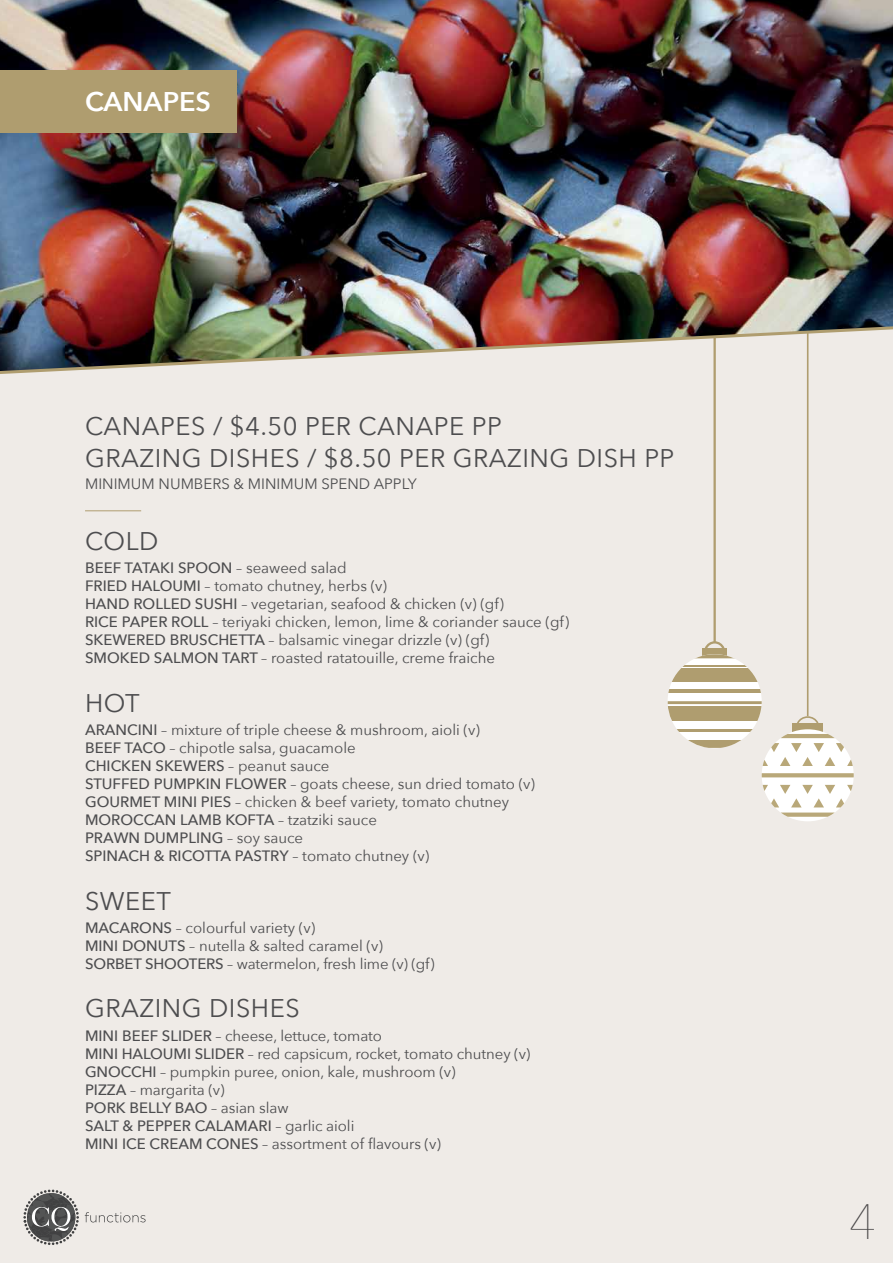
<style>
.page{position:relative;width:893px;height:1263px;background:#fff}
.page>*{position:absolute;margin:0;border:0;box-sizing:border-box;transform-origin:0 0}
.t1{font:200 49.5px "Avenir Next";color:#4d4d4f}
.t2{font:600 27px "Avenir Next";color:#fff}
.t3{font:25.5px/31.5px "Avenir Next";letter-spacing:.02em;color:#4d4d4f}
.t4{font:15px/18px "Avenir Next";color:#4d4d4f}
.s1{font-weight:500}
</style>
<div class="page">
<div style="left:0;top:310px;width:893px;height:953px;background:#efebe7"></div>
<hr style="left:713px;top:221px;width:3px;height:421px;background:#af9d6f">
<div style="left:668px;top:654px;width:94px;height:94px;background:#fff;border-radius:50%"></div>
<svg style="left:696px;top:640px;width:37px;height:18px"></svg>
<svg style="left:672px;top:668px;width:86px;height:14px"></svg>
<hr style="left:668px;top:689px;width:94px;height:3px;background:#af9d6f">
<div style="left:668px;top:706px;width:94px;height:11px;background:#af9d6f"></div>
<hr style="left:668px;top:729px;width:94px;height:3px;background:#af9d6f">
<svg style="left:668px;top:701px;width:94px;height:3px"></svg>
<hr style="left:668px;top:719px;width:94px;height:2px;background:#af9d6f">
<hr style="left:668px;top:665px;width:94px;height:1px;background:#af9d6f">
<svg style="left:688px;top:740px;width:53px;height:8px"></svg>
<img style="left:0;top:0;width:893px;height:324px">
<hr style="left:85px;top:510px;width:56px;height:1px;background:#af9d6f">
<div style="left:0;top:70px;width:236px;height:63px;background:#af9d6f"></div>
<img style="left:0;top:324px;width:893px;height:53px">
<div style="left:793px;top:723px;width:30px;height:10px;background:#af9d6f"></div>
<hr style="left:807px;top:332px;width:1px;height:384px;background:#af9d6f">
<svg style="left:797px;top:715px;width:22px;height:8px"></svg>
<div style="left:762px;top:729px;width:92px;height:92px;background:#fff;border-radius:50%"></div>
<svg style="left:762px;top:773px;width:92px;height:4px"></svg>
<svg style="left:763px;top:734px;width:90px;height:32px"></svg>
<svg style="left:763px;top:785px;width:90px;height:32px"></svg>
<svg style="left:85px;top:1212px;width:61px;height:10px"></svg>
<svg style="left:23px;top:1189px;width:56px;height:56px"></svg>
<h2 class="t2" style="left:85px;top:78px;width:128px">CANAPES</h2>
<h3 class="t3" style="left:85px;top:410px;width:591px">CANAPES / $4.50 PER CANAPE PP<br>GRAZING DISHES / $8.50 PER GRAZING DISH PP</h3>
<p class="t4" style="left:85px;top:474px;width:333px">MINIMUM NUMBERS &amp; MINIMUM SPEND APPLY</p>
<h3 class="t3" style="left:85px;top:525px;width:75px">COLD</h3>
<p class="t4" style="left:85px;top:558px;width:486px"><span class="s1">BEEF TATAKI SPOON</span> – seaweed salad<br><span class="s1">FRIED HALOUMI</span> – tomato chutney, herbs (v)<br><span class="s1">HAND ROLLED SUSHI</span> – vegetarian, seafood &amp; chicken (v) (gf)<br><span class="s1">RICE PAPER ROLL</span> – teriyaki chicken, lemon, lime &amp; coriander sauce (gf)<br><span class="s1">SKEWERED BRUSCHETTA</span> – balsamic vinegar drizzle (v) (gf)<br><span class="s1">SMOKED SALMON TART</span> – roasted ratatouille, creme fraiche</p>
<h3 class="t3" style="left:85px;top:686px;width:56px">HOT</h3>
<p class="t4" style="left:85px;top:720px;width:452px"><span class="s1">ARANCINI</span> – mixture of triple cheese &amp; mushroom, aioli (v)<br><span class="s1">BEEF TACO</span> – chipotle salsa, guacamole<br><span class="s1">CHICKEN SKEWERS</span> – peanut sauce<br><span class="s1">STUFFED PUMPKIN FLOWER</span> – goats cheese, sun dried tomato (v)<br><span class="s1">GOURMET MINI PIES</span> – chicken &amp; beef variety, tomato chutney <span class="s1">MOROCCAN LAMB KOFTA</span> – tzatziki sauce<br><span class="s1">PRAWN DUMPLING</span> – soy sauce<br><span class="s1">SPINACH &amp; RICOTTA PASTRY</span> – tomato chutney (v)</p>
<h3 class="t3" style="left:85px;top:884px;width:87px">SWEET</h3>
<p class="t4" style="left:85px;top:918px;width:351px"><span class="s1">MACARONS</span> – colourful variety (v)<br><span class="s1">MINI DONUTS</span> – nutella &amp; salted caramel (v)<br><span class="s1">SORBET SHOOTERS</span> – watermelon, fresh lime (v) (gf)</p>
<h3 class="t3" style="left:85px;top:992px;width:216px">GRAZING DISHES</h3>
<p class="t4" style="left:85px;top:1026px;width:447px"><span class="s1">MINI BEEF SLIDER</span> – cheese, lettuce, tomato<br><span class="s1">MINI HALOUMI SLIDER</span> – red capsicum, rocket, tomato chutney (v)<br><span class="s1">GNOCCHI</span> – pumpkin puree, onion, kale, mushroom (v)<br><span class="s1">PIZZA</span> – margarita (v)<br><span class="s1">PORK BELLY BAO</span> – asian slaw<br><span class="s1">SALT &amp; PEPPER CALAMARI</span> – garlic aioli<br><span class="s1">MINI ICE CREAM CONES</span> – assortment of flavours (v)</p>
<h1 class="t1" style="left:848px;top:1179px;width:29px">4</h1>
</div>
